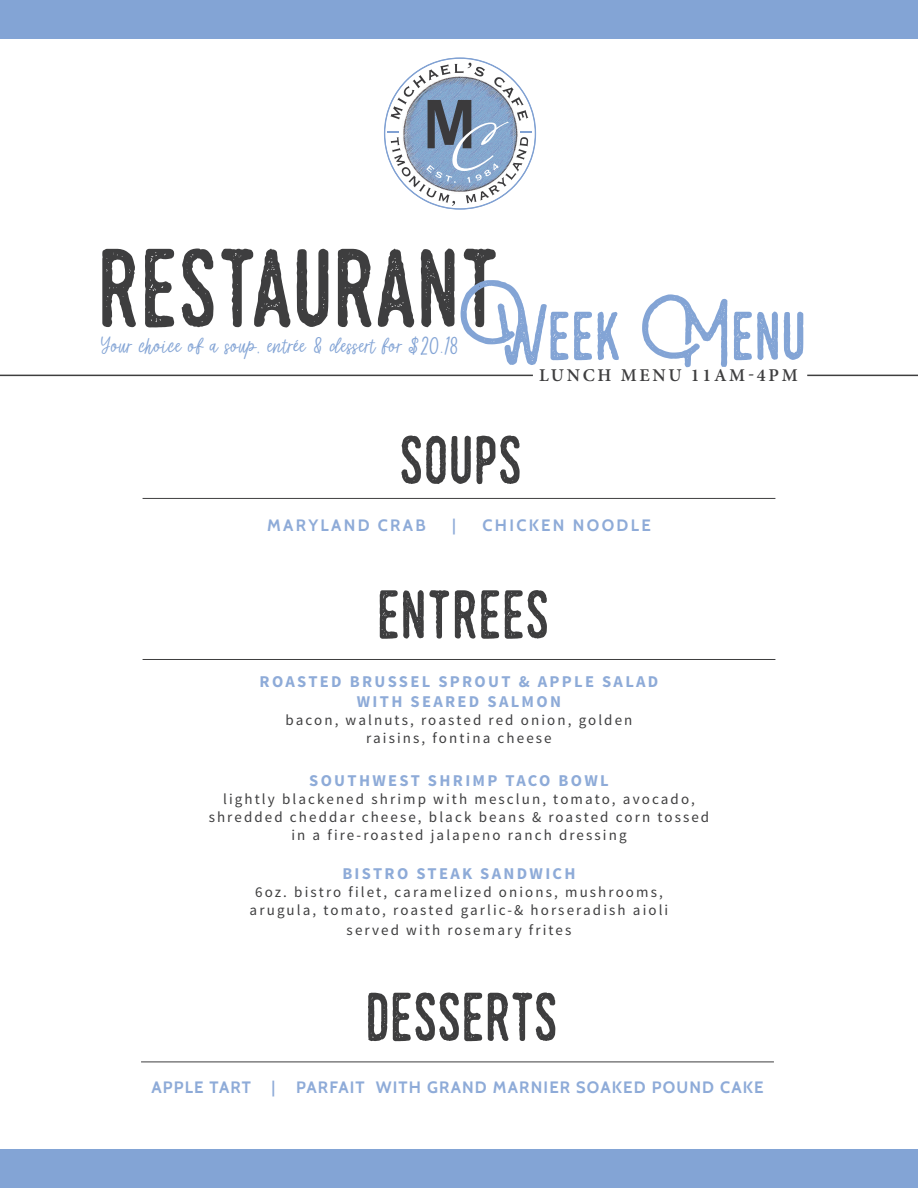
<style>
.page{position:relative;width:918px;height:1188px;background:#fff}
.page>*{position:absolute;margin:0;border:0;box-sizing:border-box;transform-origin:0 0}
.t1{font:108px "Monthoers Vintage";letter-spacing:-.005em;color:#3e3e3f}
.t2{font:66.6px "Monthoers Vintage";color:#3e3e3f}
.t3{font:66.6px "Monthoers Vintage";color:#83a4d5}
.t4{font:24px "micheline";letter-spacing:.02em;color:#83a4d5}
.t5{font:600 18px "Minion Pro";letter-spacing:.15em;color:#3e3e3f}
.t6{font:700 16.5px/19.8px "Source Sans Pro";letter-spacing:.14em;color:#8eabd8;text-align:center}
.t7{font:700 16.5px "Cabin";letter-spacing:.07em;color:#8eabd8}
.t8{font:700 16.5px "Cabin";letter-spacing:.14em;color:#8eabd8}
.t9{font:15px/18px "Source Sans Pro";letter-spacing:.14em;color:#3e3e3f;text-align:center}
</style>
<div class="page">
<hr style="left:0;top:375px;width:533px;height:1px;background:#3e3e3f">
<hr style="left:807px;top:375px;width:111px;height:1px;background:#3e3e3f">
<hr style="left:143px;top:659px;width:632px;height:1px;background:#3e3e3f">
<hr style="left:141px;top:1062px;width:633px;height:1px;background:#3e3e3f">
<hr style="left:143px;top:498px;width:632px;height:1px;background:#3e3e3f">
<svg style="left:384px;top:57px;width:152px;height:153px"></svg>
<div style="left:0;top:0;width:918px;height:39px;background:#83a4d5"></div>
<div style="left:0;top:1149px;width:918px;height:39px;background:#83a4d5"></div>
<p class="t1" style="left:97px;top:227px;width:405px">restaurant</p>
<p class="t4" style="left:101px;top:333px;width:359px">Your choice of a soup, entrée &amp; dessert for $20.18</p>
<p class="t3" style="left:460px;top:298px;width:347px">Week Menu</p>
<p class="t5" style="left:539px;top:363px;width:260px">LUNCH MENU 11AM-4PM</p>
<p class="t2" style="left:398px;top:422px;width:125px">soups</p>
<p class="t8" style="left:267px;top:516px;width:160px">MARYLAND CRAB</p>
<p class="t7" style="left:452px;top:516px;width:5px">|</p>
<p class="t8" style="left:483px;top:516px;width:170px">CHICKEN NOODLE</p>
<p class="t2" style="left:377px;top:577px;width:174px">entrees</p>
<p class="t6" style="left:260px;top:673px;width:400px">ROASTED BRUSSEL SPROUT &amp; APPLE SALAD<br>WITH SEARED SALMON</p>
<p class="t9" style="left:286px;top:711px;width:348px">bacon, walnuts, roasted red onion, golden raisins, fontina cheese</p>
<p class="t6" style="left:309px;top:771px;width:301px">SOUTHWEST SHRIMP TACO BOWL</p>
<p class="t9" style="left:209px;top:790px;width:502px">lightly blackened shrimp with mesclun, tomato, avocado, shredded cheddar cheese, black beans &amp; roasted corn tossed in a fire-roasted jalapeno ranch dressing</p>
<p class="t6" style="left:342px;top:865px;width:235px">BISTRO STEAK SANDWICH</p>
<p class="t9" style="left:250px;top:884px;width:420px">6oz. bistro filet, caramelized onions, mushrooms, arugula, tomato, roasted garlic-&amp; horseradish aioli</p>
<p class="t9" style="left:347px;top:921px;width:226px">served with rosemary frites</p>
<p class="t2" style="left:365px;top:979px;width:194px">desserts</p>
<p class="t7" style="left:151px;top:1078px;width:101px">APPLE TART</p>
<p class="t7" style="left:272px;top:1078px;width:5px">|</p>
<p class="t7" style="left:296px;top:1078px;width:469px">PARFAIT WITH GRAND MARNIER SOAKED POUND CAKE</p>
</div>
